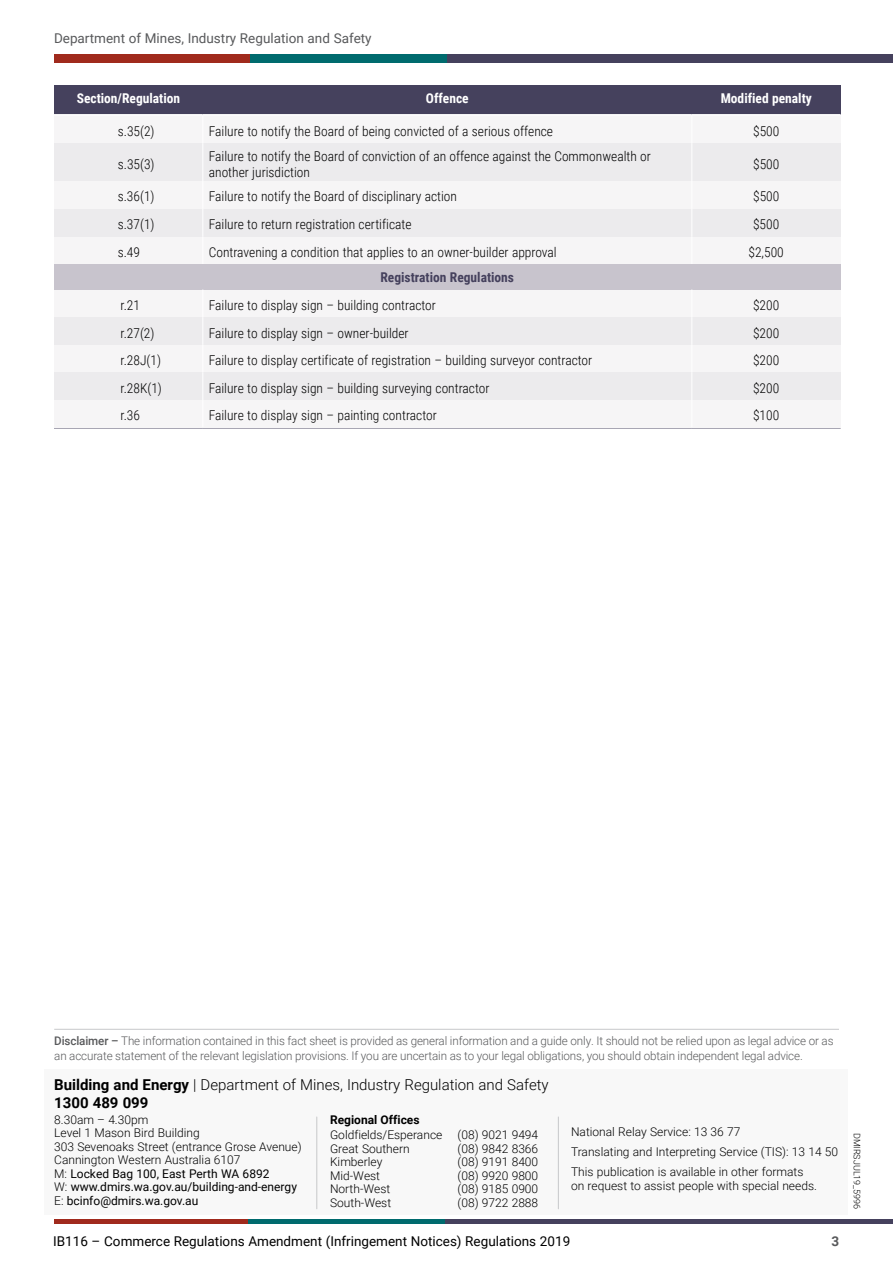
<style>
.page{position:relative;width:893px;height:1263px;background:#fff}
.page>*{position:absolute;margin:0;border:0;box-sizing:border-box;transform-origin:0 0}
.t1{font:300 15px/18.1px "Roboto";color:#000}
.t2{font:300 13.5px/16.2px "Roboto Condensed";color:#000}
.t3{font:13.5px "Roboto";color:#000}
.t4{font:13.5px "Roboto";color:#58595b}
.t5{font:700 13.5px "Roboto Condensed";color:#fff}
.t6{font:700 13.5px "Roboto Condensed";color:#45415d}
.t7{font:700 13.5px "Roboto";color:#58595b}
.t8{font:300 12px "Roboto";color:#000}
.t9{font:12px "Roboto";color:#000}
.t10{font:700 12px "Roboto";color:#000}
.t11{font:300 11.85px/15px "Roboto";letter-spacing:-.01em;color:#58595b}
.t12{font:300 9px "Roboto";color:#000}
.s1{font-weight:500}
.s2{font-weight:700}
.s3{font-weight:300}
</style>
<div class="page">
<div style="left:446px;top:54px;width:447px;height:9px;background:#45415d"></div>
<div style="left:54px;top:54px;width:196px;height:9px;background:#a02a1d"></div>
<div style="left:250px;top:54px;width:196px;height:9px;background:#006b6e"></div>
<div style="left:445px;top:1219px;width:448px;height:5px;background:#45415d"></div>
<div style="left:54px;top:1219px;width:195px;height:5px;background:#a02a1d"></div>
<div style="left:249px;top:1219px;width:196px;height:5px;background:#006b6e"></div>
<div style="left:45px;top:1069px;width:803px;height:146px;background:#f8f8f8"></div>
<hr style="left:558px;top:1117px;width:1px;height:92px;background:#c7c8ca">
<hr style="left:316px;top:1117px;width:1px;height:92px;background:#c7c8ca">
<hr style="left:54px;top:1029px;width:785px;height:1px;background:#c7c8ca">
<div style="left:692px;top:400px;width:149px;height:28px;background:#f6f5f6"></div>
<div style="left:203px;top:400px;width:489px;height:28px;background:#f6f5f6"></div>
<div style="left:54px;top:400px;width:149px;height:28px;background:#f6f5f6"></div>
<div style="left:692px;top:345px;width:149px;height:27px;background:#f6f5f6"></div>
<div style="left:54px;top:345px;width:149px;height:27px;background:#f6f5f6"></div>
<div style="left:692px;top:289px;width:149px;height:28px;background:#f6f5f6"></div>
<div style="left:54px;top:289px;width:149px;height:28px;background:#f6f5f6"></div>
<div style="left:692px;top:236px;width:149px;height:28px;background:#f6f5f6"></div>
<div style="left:54px;top:236px;width:149px;height:28px;background:#f6f5f6"></div>
<div style="left:692px;top:181px;width:149px;height:28px;background:#f6f5f6"></div>
<div style="left:54px;top:181px;width:149px;height:28px;background:#f6f5f6"></div>
<div style="left:692px;top:115px;width:149px;height:28px;background:#f6f5f6"></div>
<div style="left:203px;top:115px;width:489px;height:28px;background:#f6f5f6"></div>
<div style="left:54px;top:115px;width:149px;height:28px;background:#f6f5f6"></div>
<div style="left:54px;top:85px;width:149px;height:30px;background:#45415d"></div>
<div style="left:203px;top:85px;width:489px;height:30px;background:#45415d"></div>
<div style="left:692px;top:85px;width:149px;height:30px;background:#45415d"></div>
<hr style="left:54px;top:114px;width:149px;height:2px;background:#fff">
<hr style="left:203px;top:114px;width:489px;height:2px;background:#fff">
<hr style="left:692px;top:114px;width:149px;height:2px;background:#fff">
<div style="left:203px;top:181px;width:489px;height:28px;background:#f6f5f6"></div>
<div style="left:203px;top:236px;width:489px;height:28px;background:#f6f5f6"></div>
<div style="left:203px;top:289px;width:489px;height:28px;background:#f6f5f6"></div>
<div style="left:203px;top:345px;width:489px;height:27px;background:#f6f5f6"></div>
<div style="left:54px;top:143px;width:149px;height:38px;background:#ecebed"></div>
<div style="left:203px;top:143px;width:489px;height:38px;background:#ecebed"></div>
<div style="left:692px;top:143px;width:149px;height:38px;background:#ecebed"></div>
<div style="left:54px;top:209px;width:149px;height:27px;background:#ecebed"></div>
<div style="left:203px;top:209px;width:489px;height:27px;background:#ecebed"></div>
<div style="left:692px;top:209px;width:149px;height:27px;background:#ecebed"></div>
<div style="left:54px;top:317px;width:149px;height:28px;background:#ecebed"></div>
<div style="left:203px;top:317px;width:489px;height:28px;background:#ecebed"></div>
<div style="left:692px;top:317px;width:149px;height:28px;background:#ecebed"></div>
<div style="left:54px;top:372px;width:149px;height:28px;background:#ecebed"></div>
<div style="left:203px;top:372px;width:489px;height:28px;background:#ecebed"></div>
<div style="left:692px;top:372px;width:149px;height:28px;background:#ecebed"></div>
<div style="left:54px;top:264px;width:787px;height:25px;background:#c8c4cd"></div>
<hr style="left:203px;top:143px;width:1px;height:38px;background:#fff">
<hr style="left:692px;top:143px;width:1px;height:38px;background:#fff">
<p class="t4" style="left:54px;top:28px;width:319px">Department of Mines, Industry Regulation and Safety</p>
<p class="t5" style="left:77px;top:89px;width:105px">Section/Regulation</p>
<p class="t5" style="left:426px;top:89px;width:44px">Offence</p>
<p class="t5" style="left:721px;top:89px;width:93px">Modified penalty</p>
<p class="t2" style="left:118px;top:123px;width:38px">s.35(2)</p>
<p class="t2" style="left:209px;top:123px;width:346px">Failure to notify the Board of being convicted of a serious offence</p>
<p class="t2" style="left:753px;top:123px;width:28px">$500</p>
<p class="t2" style="left:118px;top:155px;width:38px">s.35(3)</p>
<p class="t2" style="left:209px;top:147px;width:444px">Failure to notify the Board of conviction of an offence against the Commonwealth or another jurisdiction</p>
<p class="t2" style="left:753px;top:155px;width:28px">$500</p>
<p class="t2" style="left:118px;top:188px;width:38px">s.36(1)</p>
<p class="t2" style="left:209px;top:188px;width:250px">Failure to notify the Board of disciplinary action</p>
<p class="t2" style="left:753px;top:188px;width:28px">$500</p>
<p class="t2" style="left:118px;top:216px;width:38px">s.37(1)</p>
<p class="t2" style="left:209px;top:216px;width:204px">Failure to return registration certificate</p>
<p class="t2" style="left:753px;top:216px;width:28px">$500</p>
<p class="t2" style="left:118px;top:243px;width:24px">s.49</p>
<p class="t2" style="left:209px;top:243px;width:350px">Contravening a condition that applies to an owner-builder approval</p>
<p class="t2" style="left:748px;top:243px;width:37px">$2,500</p>
<p class="t6" style="left:380px;top:267px;width:135px">Registration Regulations</p>
<p class="t2" style="left:120px;top:296px;width:21px">r.21</p>
<p class="t2" style="left:209px;top:296px;width:229px">Failure to display sign – building contractor</p>
<p class="t2" style="left:753px;top:296px;width:28px">$200</p>
<p class="t2" style="left:120px;top:324px;width:36px">r.27(2)</p>
<p class="t2" style="left:209px;top:324px;width:201px">Failure to display sign – owner-builder</p>
<p class="t2" style="left:753px;top:324px;width:28px">$200</p>
<p class="t2" style="left:120px;top:352px;width:42px">r.28J(1)</p>
<p class="t2" style="left:209px;top:352px;width:385px">Failure to display certificate of registration – building surveyor contractor</p>
<p class="t2" style="left:753px;top:352px;width:28px">$200</p>
<p class="t2" style="left:120px;top:379px;width:43px">r.28K(1)</p>
<p class="t2" style="left:209px;top:379px;width:282px">Failure to display sign – building surveying contractor</p>
<p class="t2" style="left:753px;top:379px;width:28px">$200</p>
<p class="t2" style="left:120px;top:407px;width:21px">r.36</p>
<p class="t2" style="left:209px;top:407px;width:230px">Failure to display sign – painting contractor</p>
<p class="t2" style="left:753px;top:407px;width:28px">$100</p>
<p class="t11" style="left:54px;top:1033px;width:781px"><span class="s1">Disclaimer –</span> The information contained in this fact sheet is provided as general information and a guide only. It should not be relied upon as legal advice or as an accurate statement of the relevant legislation provisions. If you are uncertain as to your legal obligations, you should obtain independent legal advice.</p>
<p class="t1" style="left:54px;top:1075px;width:496px"><span class="s2">Building and Energy</span> | Department of Mines, Industry Regulation and Safety<br><span class="s2">1300 489 099</span></p>
<p class="t8" style="left:54px;top:1111px;width:96px">8.30am – 4.30pm</p>
<p class="t10" style="left:330px;top:1111px;width:91px">Regional Offices</p>
<p class="t8" style="left:54px;top:1124px;width:147px">Level 1 Mason Bird Building</p>
<p class="t8" style="left:330px;top:1126px;width:114px">Goldfields/Esperance</p>
<p class="t8" style="left:458px;top:1126px;width:82px">(08) 9021 9494</p>
<p class="t8" style="left:571px;top:1124px;width:171px">National Relay Service: 13 36 77</p>
<p class="t8" style="left:54px;top:1138px;width:249px">303 Sevenoaks Street (entrance Grose Avenue)</p>
<p class="t8" style="left:330px;top:1140px;width:81px">Great Southern</p>
<p class="t8" style="left:458px;top:1140px;width:82px">(08) 9842 8366</p>
<p class="t8" style="left:571px;top:1143px;width:269px">Translating and Interpreting Service (TIS): 13 14 50</p>
<p class="t8" style="left:54px;top:1151px;width:188px">Cannington Western Australia 6107</p>
<p class="t8" style="left:330px;top:1153px;width:54px">Kimberley</p>
<p class="t8" style="left:458px;top:1153px;width:82px">(08) 9191 8400</p>
<p class="t9" style="left:54px;top:1165px;width:217px"><span class="s3">M:</span> Locked Bag 100, East Perth WA 6892</p>
<p class="t8" style="left:330px;top:1167px;width:52px">Mid-West</p>
<p class="t8" style="left:458px;top:1167px;width:82px">(08) 9920 9800</p>
<p class="t8" style="left:571px;top:1163px;width:234px">This publication is available in other formats</p>
<p class="t9" style="left:54px;top:1178px;width:244px"><span class="s3">W:</span> www.dmirs.wa.gov.au/building-and-energy</p>
<p class="t8" style="left:330px;top:1180px;width:62px">North-West</p>
<p class="t8" style="left:458px;top:1180px;width:82px">(08) 9185 0900</p>
<p class="t8" style="left:571px;top:1177px;width:247px">on request to assist people with special needs.</p>
<p class="t9" style="left:54px;top:1192px;width:146px"><span class="s3">E:</span> bcinfo@dmirs.wa.gov.au</p>
<p class="t8" style="left:330px;top:1194px;width:63px">South-West</p>
<p class="t8" style="left:458px;top:1194px;width:82px">(08) 9722 2888</p>
<p class="t3" style="left:53px;top:1231px;width:519px">IB116 – Commerce Regulations Amendment (Infringement Notices) Regulations 2019</p>
<p class="t7" style="left:831px;top:1231px;width:9px">3</p>
<p class="t12" style="left:863px;top:1133px;width:78px;rotate:90deg">DMIRSJUL19_5996</p>
</div>
